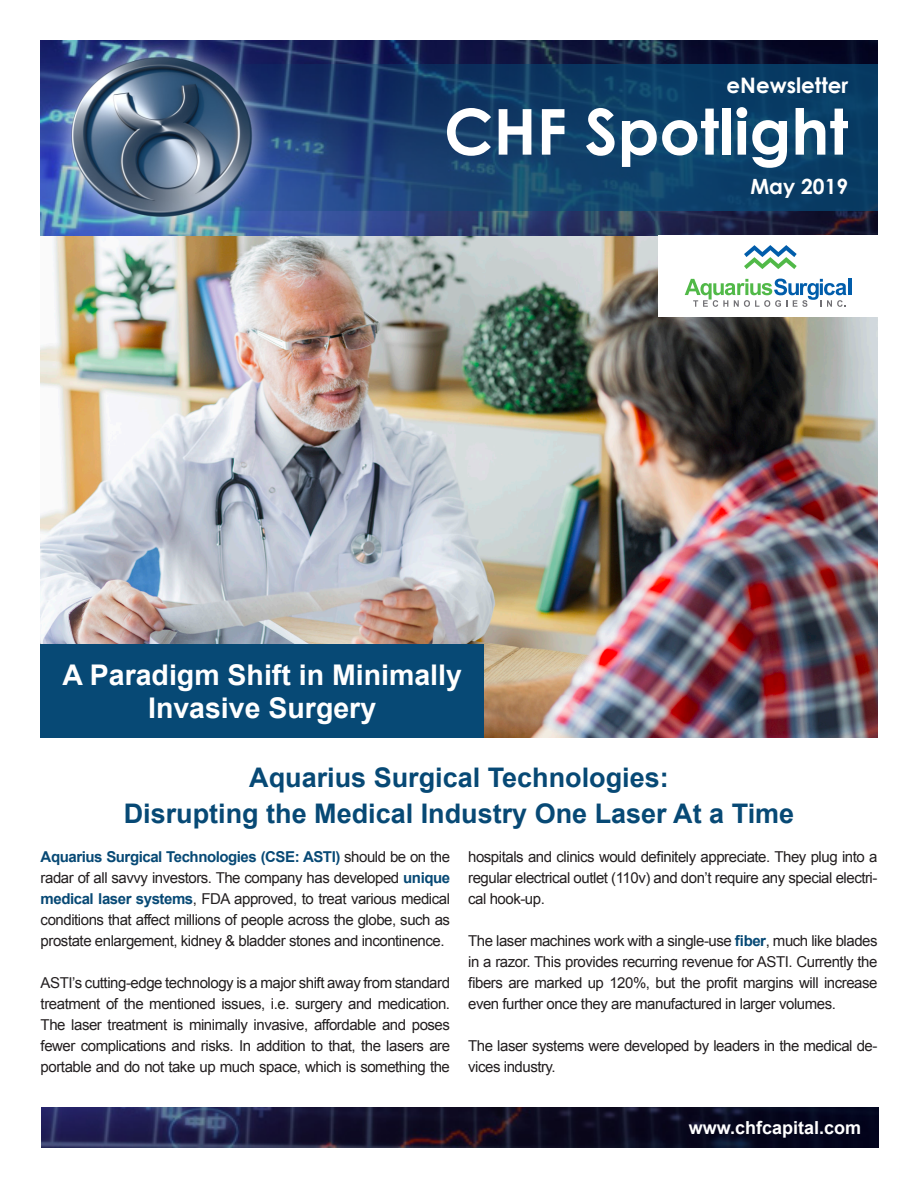
<style>
.page{position:relative;width:918px;height:1188px;background:#fff}
.page>*{position:absolute;margin:0;border:0;box-sizing:border-box;transform-origin:0 0}
.t1{font:700 63.3px "Century Gothic";color:#fff}
.t2{font:700 28.5px/32.5px "Arial";color:#fff;text-align:center}
.t3{font:700 27px/36px "Arial";color:#074975;text-align:center}
.t4{font:700 21.3px "Century Gothic";color:#fff}
.t5{font:700 21px "Century Gothic";color:#fff}
.t6{font:700 18px "Arial";color:#fff}
.t7{font:15px/21px "Arial";letter-spacing:-.03em;color:#231f20;text-align:justify}
.s1{font-weight:700;color:#074975}
</style>
<div class="page">
<svg style="left:41px;top:1107px;width:837px;height:41px;background:#161532"></svg>
<img style="left:40px;top:40px;width:838px;height:698px">
<svg style="left:276px;top:65px;width:602px;height:146px;background:#123f6c"></svg>
<div style="left:47px;top:33px;width:229px;height:208px;background:#fff;opacity:.75"></div>
<img style="left:69px;top:54px;width:185px;height:166px">
<div style="left:658px;top:235px;width:220px;height:82px;background:#fff"></div>
<hr style="left:848px;top:279px;width:3px;height:16px;background:#015dab">
<svg style="left:685px;top:279px;width:161px;height:28px"></svg>
<svg style="left:744px;top:245px;width:53px;height:24px"></svg>
<div style="left:40px;top:644px;width:444px;height:94px;background:#074975"></div>
<p class="t4" style="left:727px;top:69px;width:123px">eNewsletter</p>
<p class="t1" style="left:444px;top:84px;width:406px">CHF Spotlight</p>
<p class="t5" style="left:750px;top:170px;width:99px">May 2019</p>
<p class="t2" style="left:62px;top:660px;width:401px">A Paradigm Shift in Minimally<br>Invasive Surgery</p>
<p class="t3" style="left:124px;top:760px;width:672px">Aquarius Surgical Technologies:<br>Disrupting the Medical Industry One Laser At a Time</p>
<p class="t7" style="left:41px;top:846px;width:411px"><span class="s1">Aquarius Surgical Technologies (CSE: ASTI)</span> should be on the radar of all savvy investors. The company has developed <span class="s1">unique medical laser systems</span>, FDA approved, to treat various medical conditions that affect millions of people across the globe, such as prostate enlargement, kidney &amp; bladder stones and incontinence.</p>
<p class="t7" style="left:41px;top:972px;width:411px">ASTI’s cutting-edge technology is a major shift away from standard treatment of the mentioned issues, i.e. surgery and medication.<br>The laser treatment is minimally invasive, affordable and poses fewer complications and risks. In addition to that, the lasers are portable and do not take up much space, which is something the</p>
<p class="t7" style="left:468px;top:846px;width:411px">hospitals and clinics would definitely appreciate. They plug into a regular electrical outlet (110v) and don’t require any special electri&shy;cal hook-up.</p>
<p class="t7" style="left:468px;top:930px;width:411px">The laser machines work with a single-use <span class="s1">fiber</span>, much like blades in a razor. This provides recurring revenue for ASTI. Currently the fibers are marked up 120%, but the profit margins will increase even further once they are manufactured in larger volumes.</p>
<p class="t7" style="left:468px;top:1035px;width:411px">The laser systems were developed by leaders in the medical de&shy;vices industry.</p>
<p class="t6" style="left:689px;top:1115px;width:174px">www.chfcapital.com</p>
</div>
